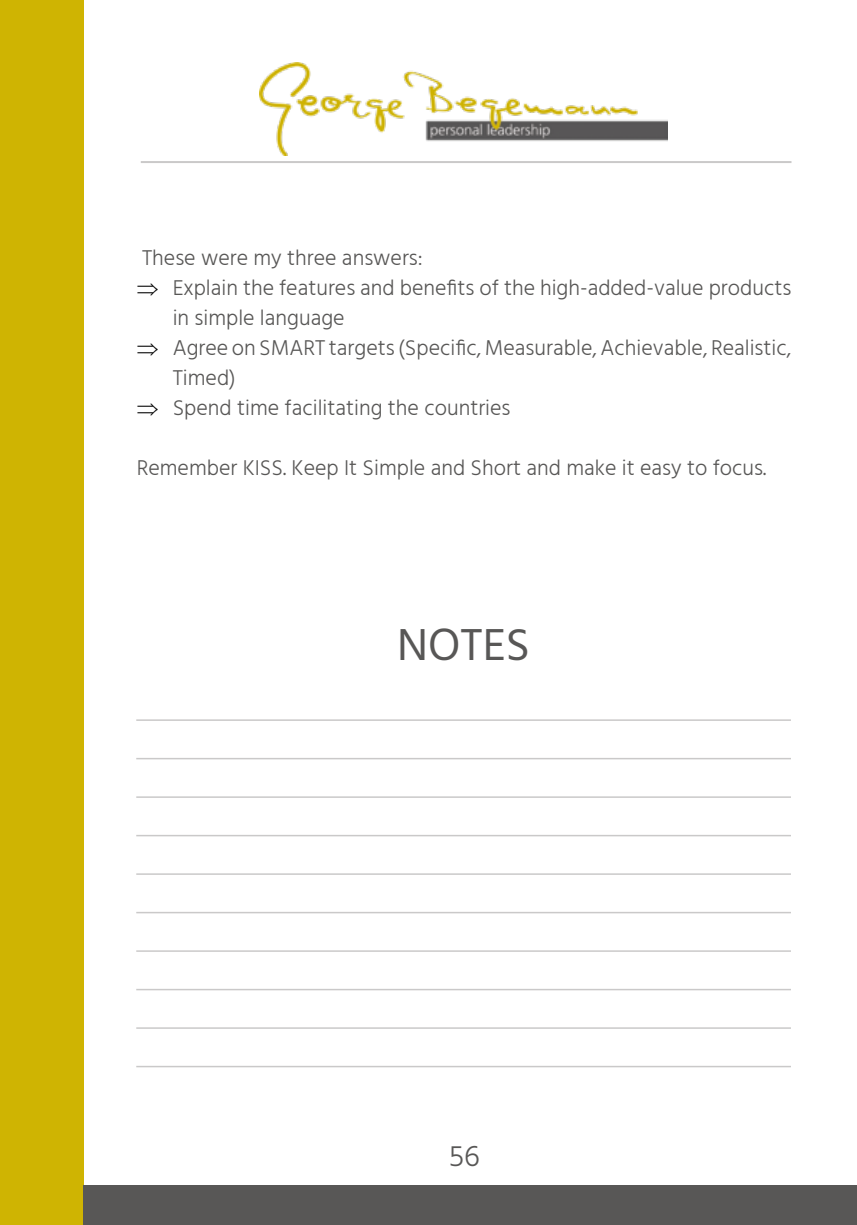
<style>
.page{position:relative;width:857px;height:1225px;background:#fff}
.page>*{position:absolute;margin:0;border:0;box-sizing:border-box;transform-origin:0 0}
.t1{font:46px "Hind";color:#585756}
.t2{font:300 30px "Hind";color:#585756}
.t3{font:300 22px "Hind";color:#585756}
.s1{color:#000}
</style>
<div class="page">
<hr style="left:856px;top:1185px;width:1px;height:40px;background:#585756">
<div style="left:0;top:0;width:83px;height:1225px;background:#cfb402"></div>
<div style="left:83px;top:1185px;width:773px;height:40px;background:#585756"></div>
<hr style="left:141px;top:161px;width:650px;height:2px;background:#cac9c9">
<img style="left:259px;top:62px;width:408px;height:93px">
<hr style="left:136px;top:719px;width:654px;height:2px;background:#cac9c9">
<hr style="left:136px;top:758px;width:654px;height:1px;background:#cac9c9">
<hr style="left:136px;top:796px;width:654px;height:2px;background:#cac9c9">
<hr style="left:136px;top:835px;width:654px;height:1px;background:#cac9c9">
<hr style="left:136px;top:873px;width:654px;height:2px;background:#cac9c9">
<hr style="left:136px;top:912px;width:654px;height:1px;background:#cac9c9">
<hr style="left:136px;top:950px;width:654px;height:2px;background:#cac9c9">
<hr style="left:136px;top:988px;width:654px;height:2px;background:#cac9c9">
<hr style="left:136px;top:1027px;width:654px;height:1px;background:#cac9c9">
<hr style="left:136px;top:1065px;width:654px;height:2px;background:#cac9c9">
<p class="t3" style="left:142px;top:243px;width:282px">These were my three answers:</p>
<p class="t3" style="left:137px;top:273px;width:655px"><span class="s1">⇒</span> Explain the features and benefits of the high-added-value products</p>
<p class="t3" style="left:173px;top:303px;width:173px">in simple language</p>
<p class="t3" style="left:137px;top:333px;width:655px"><span class="s1">⇒</span> Agree on SMART targets (Specific, Measurable, Achievable, Realistic,</p>
<p class="t3" style="left:173px;top:363px;width:65px">Timed)</p>
<p class="t3" style="left:137px;top:393px;width:375px"><span class="s1">⇒</span> Spend time facilitating the countries</p>
<p class="t3" style="left:137px;top:453px;width:631px">Remember KISS. Keep It Simple and Short and make it easy to focus.</p>
<h1 class="t1" style="left:397px;top:614px;width:134px">NOTES</h1>
<h2 class="t2" style="left:448px;top:1136px;width:33px">56</h2>
</div>
